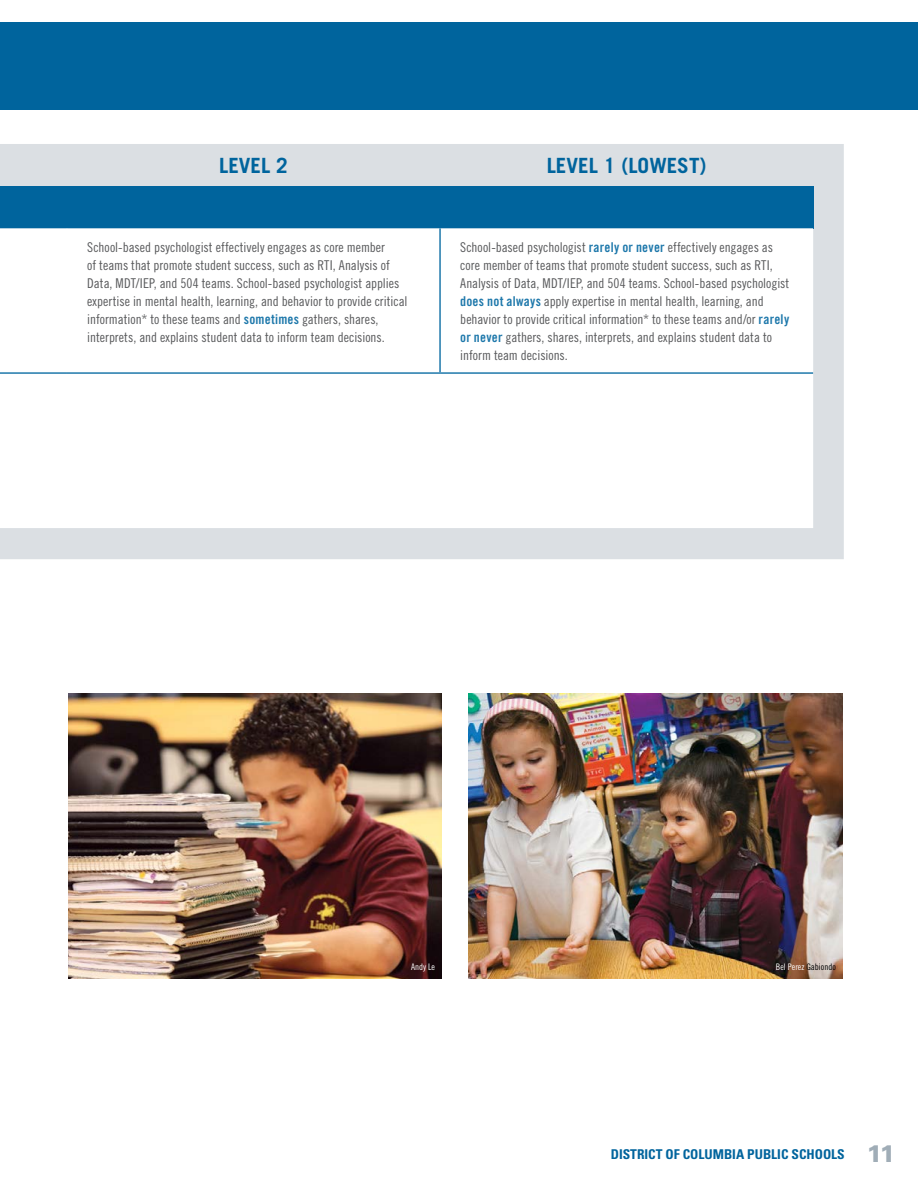
<style>
.page{position:relative;width:918px;height:1188px;background:#fff}
.page>*{position:absolute;margin:0;border:0;box-sizing:border-box;transform-origin:0 0}
.t1{font:700 21px "Trade Gothic LT Std";color:#00649d}
.t2{font:13.5px/18px "Trade Gothic LT Std Cn 18";color:#58595b}
.t3{font:700 condensed 13.5px "Univers LT Std";color:#00649d}
.t4{font:9px "Trade Gothic LT Std Cn 18";color:#fff}
.s1{font-family:"Trade Gothic LT Std Bd Cn 20";color:#1e78ab}
.s2{color:#000}
.s3{font-weight:900;font-stretch:normal;font-size:24px;color:#a0adb7}
</style>
<div class="page">
<div style="left:0;top:23px;width:918px;height:87px;background:#00649d"></div>
<div style="left:0;top:144px;width:844px;height:415px;background:#dbdfe3"></div>
<div style="left:0;top:186px;width:813px;height:42px;background:#00649d"></div>
<svg style="left:0;top:228px;width:813px;height:300px"></svg>
<hr style="left:439px;top:228px;width:2px;height:144px;background:#1e78ab">
<hr style="left:0;top:372px;width:67px;height:2px;background:#1e78ab">
<hr style="left:67px;top:372px;width:373px;height:2px;background:#1e78ab">
<hr style="left:440px;top:372px;width:373px;height:2px;background:#1e78ab">
<img style="left:68px;top:693px;width:374px;height:285px">
<img style="left:469px;top:693px;width:374px;height:285px">
<h1 class="t1" style="left:219px;top:152px;width:70px">LEVEL 2</h1>
<h1 class="t1" style="left:547px;top:152px;width:161px">LEVEL 1 (LOWEST)</h1>
<p class="t2" style="left:87px;top:238px;width:322px">School-based psychologist effectively engages as core member<br>of teams that promote student success, such as RTI, Analysis of Data, MDT/IEP, and 504 teams. School-based psychologist applies expertise in mental health, learning, and behavior to provide critical information* to these teams and <span class="s1">sometimes</span> gathers, shares, interprets, and explains student data to inform team decisions.</p>
<p class="t2" style="left:460px;top:238px;width:331px">School-based psychologist <span class="s1">rarely or never</span> effectively engages as core member of teams that promote student success, such as RTI, Analysis of Data, MDT/IEP, and 504 teams. School-based psychologist <span class="s1">does not always</span> apply expertise in mental health, learning, and behavior to provide critical information* to these teams and/or <span class="s1">rarely or never</span> gathers, shares, interprets, and explains student data to inform team decisions.</p>
<p class="t4" style="left:411px;top:961px;width:25px">Andy Le</p>
<p class="t4" style="left:776px;top:961px;width:61px">Bel Perez <span class="s2">Gabiondo</span></p>
<p class="t3" style="left:611px;top:1145px;width:287px">DISTRICT OF COLUMBIA PUBLIC SCHOOLS <span class="s3">11</span></p>
</div>
